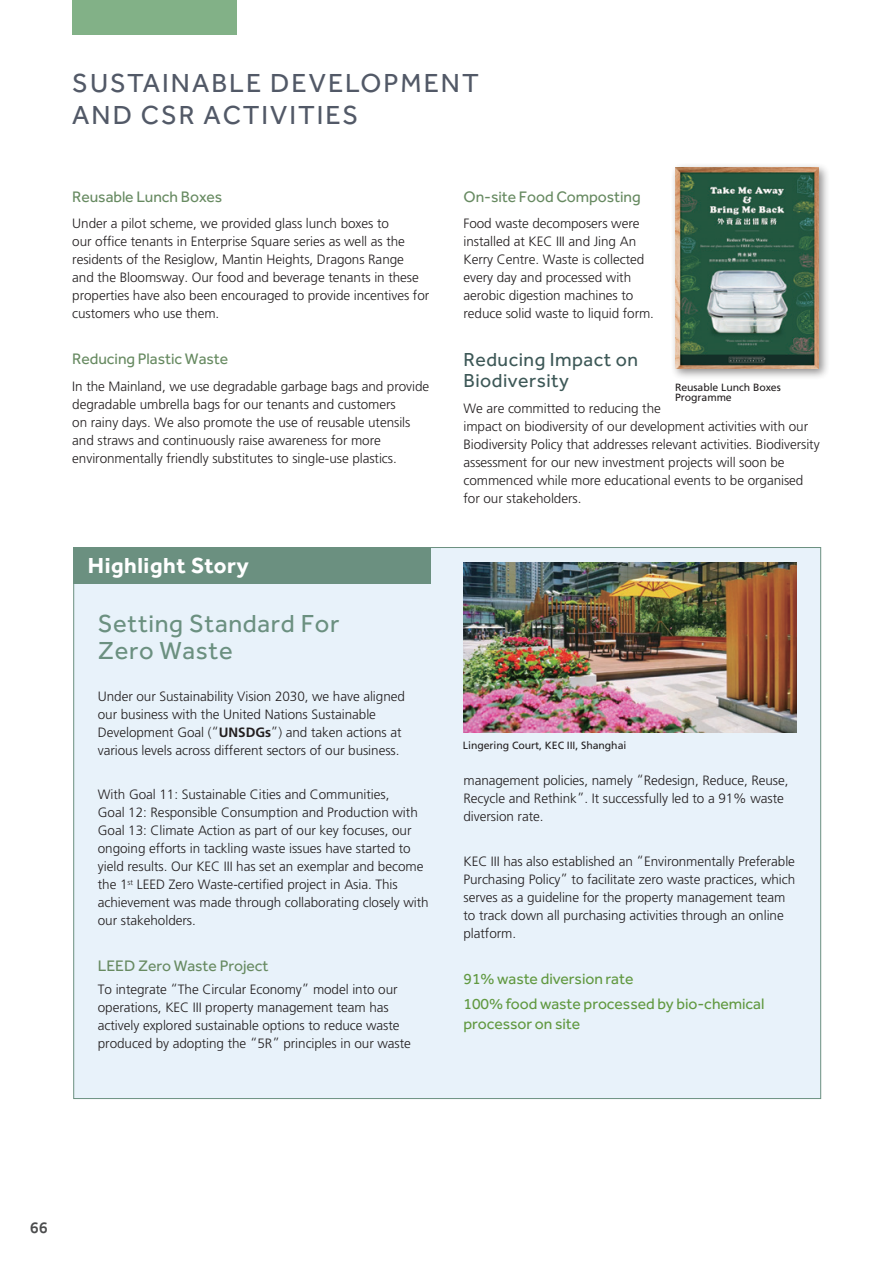
<style>
.page{position:relative;width:893px;height:1263px;background:#fff}
.page>*{position:absolute;margin:0;border:0;box-sizing:border-box;transform-origin:0 0}
.t1{font:27px/32.4px "Effra";letter-spacing:.075em;color:#525967}
.t2{font:25.5px/27px "Effra";letter-spacing:.025em;color:#6b9080}
.t3{font:700 22.5px "Effra";letter-spacing:.025em;color:#fff}
.t4{font:19.5px/21px "Effra";letter-spacing:.025em;color:#3d5857}
.t5{font:500 16.5px "Effra";color:#4b4c4d}
.t6{font:15.75px "Effra";letter-spacing:-.005em;color:#678a61}
.t7{font:15.75px/24.5px "Effra";letter-spacing:-.005em;color:#619941}
.t8{font:300 13.5px/18px "Frutiger LT Std";letter-spacing:-.005em;color:#231f20}
.t9{font:10.5px/10.5px "Frutiger LT Std";letter-spacing:-.005em;color:#231f20}
.s1{font-weight:700}
</style>
<div class="page">
<div style="left:72px;top:0;width:165px;height:34px;background:#82b187"></div>
<div style="left:73px;top:547px;width:748px;height:552px;background:#e8f2fa;border:1px solid #6b9080"></div>
<div style="left:73px;top:547px;width:357px;height:37px;background:#6b9080"></div>
<img style="left:463px;top:563px;width:333px;height:169px">
<div style="left:670px;top:162px;width:160px;height:218px;background:#231f20;opacity:.5"></div>
<img style="left:675px;top:167px;width:144px;height:202px">
<h1 class="t1" style="left:72px;top:66px;width:408px">SUSTAINABLE DEVELOPMENT<br>AND CSR ACTIVITIES</h1>
<p class="t6" style="left:72px;top:187px;width:152px">Reusable Lunch Boxes</p>
<p class="t8" style="left:72px;top:215px;width:359px">Under a pilot scheme, we provided glass lunch boxes to<br>our office tenants in Enterprise Square series as well as the residents of the Resiglow, Mantin Heights, Dragons Range<br>and the Bloomsway. Our food and beverage tenants in these properties have also been encouraged to provide incentives for customers who use them.</p>
<p class="t6" style="left:72px;top:350px;width:157px">Reducing Plastic Waste</p>
<p class="t8" style="left:72px;top:377px;width:358px">In the Mainland, we use degradable garbage bags and provide degradable umbrella bags for our tenants and customers<br>on rainy days. We also promote the use of reusable utensils and straws and continuously raise awareness for more environmentally friendly substitutes to single-use plastics.</p>
<h3 class="t3" style="left:88px;top:552px;width:163px">Highlight Story</h3>
<h2 class="t2" style="left:98px;top:610px;width:243px">Setting Standard For<br>Zero Waste</h2>
<p class="t8" style="left:98px;top:687px;width:309px">Under our Sustainability Vision 2030, we have aligned our business with the United Nations Sustainable Development Goal (“<span class="s1">UNSDGs</span>”) and taken actions at various levels across different sectors of our business.</p>
<p class="t8" style="left:98px;top:786px;width:332px">With Goal 11: Sustainable Cities and Communities,<br>Goal 12: Responsible Consumption and Production with Goal 13: Climate Action as part of our key focuses, our ongoing efforts in tackling waste issues have started to yield results. Our KEC III has set an exemplar and become the 1<sup>st</sup> LEED Zero Waste-certified project in Asia. This achievement was made through collaborating closely with our stakeholders.</p>
<p class="t6" style="left:98px;top:957px;width:172px">LEED Zero Waste Project</p>
<p class="t8" style="left:98px;top:980px;width:315px">To integrate “The Circular Economy” model into our operations, KEC III property management team has actively explored sustainable options to reduce waste produced by adopting the “5R” principles in our waste</p>
<p class="t6" style="left:463px;top:187px;width:179px">On-site Food Composting</p>
<p class="t8" style="left:463px;top:215px;width:192px">Food waste decomposers were installed at KEC III and Jing An<br>Kerry Centre. Waste is collected every day and processed with aerobic digestion machines to reduce solid waste to liquid form.</p>
<h3 class="t4" style="left:463px;top:349px;width:176px">Reducing Impact on<br>Biodiversity</h3>
<p class="t8" style="left:463px;top:400px;width:358px">We are committed to reducing the<br>impact on biodiversity of our development activities with our Biodiversity Policy that addresses relevant activities. Biodiversity assessment for our new investment projects will soon be commenced while more educational events to be organised for our stakeholders.</p>
<p class="t9" style="left:675px;top:382px;width:107px">Reusable Lunch Boxes<br>Programme</p>
<p class="t9" style="left:463px;top:740px;width:165px">Lingering Court, KEC III, Shanghai</p>
<p class="t8" style="left:463px;top:772px;width:327px">management policies, namely “Redesign, Reduce, Reuse,<br>Recycle and Rethink”. It successfully led to a 91% waste diversion rate.</p>
<p class="t8" style="left:463px;top:852px;width:333px">KEC III has also established an “Environmentally Preferable Purchasing Policy” to facilitate zero waste practices, which serves as a guideline for the property management team to track down all purchasing activities through an online platform.</p>
<p class="t7" style="left:463px;top:967px;width:302px">91% waste diversion rate<br>100% food waste processed by bio-chemical</p>
<p class="t7" style="left:463px;top:1011px;width:118px">processor on site</p>
<p class="t5" style="left:30px;top:1218px;width:20px">66</p>
</div>
